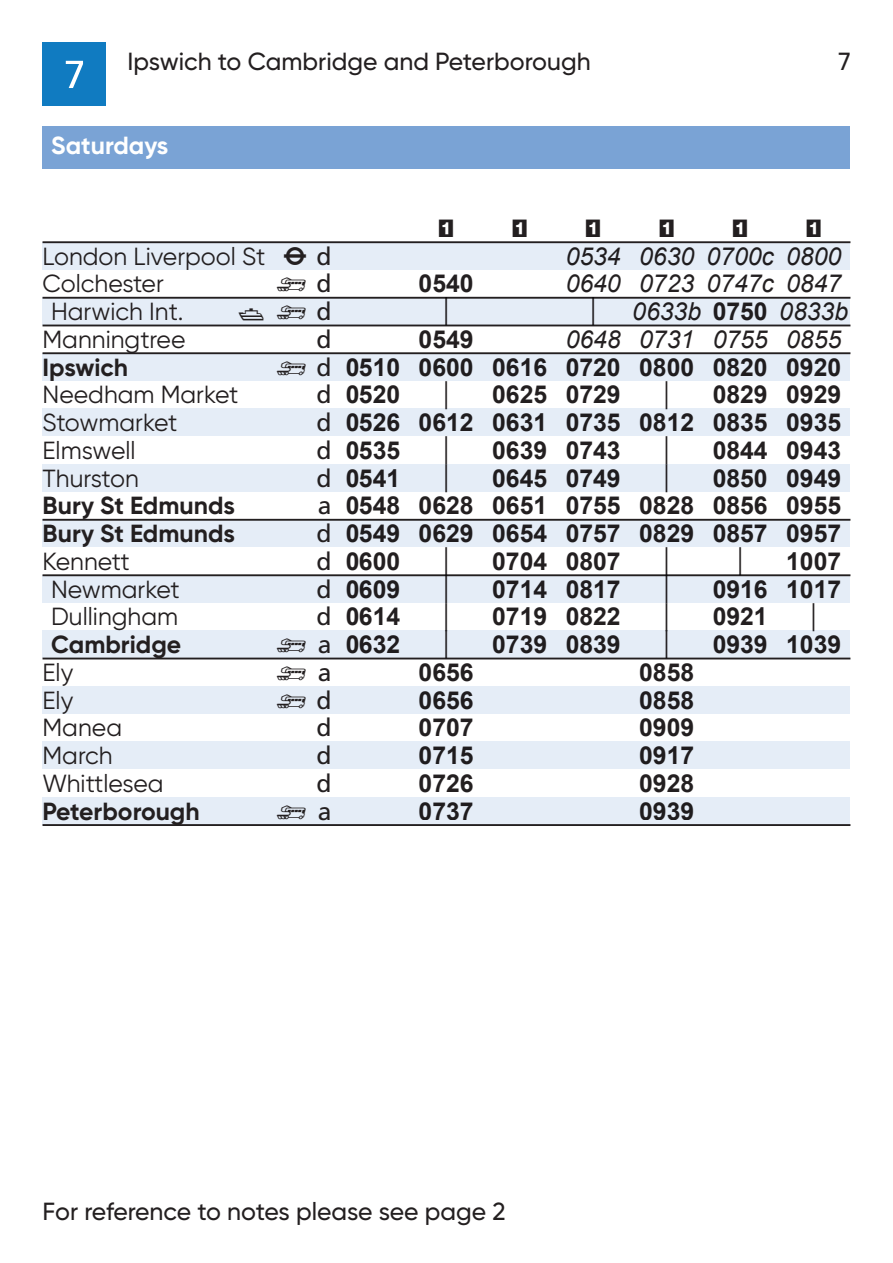
<style>
.page{position:relative;width:893px;height:1263px;background:#fff}
.page>*{position:absolute;margin:0;border:0;box-sizing:border-box;transform-origin:0 0}
.t1{font:34.5px/27.8px "TIME Sfont";color:#231f20}
.t2{font:700 24.75px/27.8px "Arial";color:#231f20;text-align:justify}
.t3{font:24.75px/27.8px "Gilroy";color:#231f20}
.t4{font:500 24.75px "Gilroy";color:#231f20}
.t5{font:italic 24.75px/27.8px "Arial";color:#231f20}
.t6{font:700 24.75px "Gilroy";color:#231f20}
.t7{font:24.75px "Frutiger LT Std";color:#231f20}
.t8{font:700 24.75px "Gilroy";color:#fff}
.t9{font:24.75px "TIME Sfont";color:#231f20}
.t10{font:24px "TIME Sfont";color:#231f20}
.s1{font-family:"TIME Sfont";font-size:24px}
.s2{font-family:"Frutiger LT Std"}
.s3{font-family:"Frutiger LT Std";font-size:24.75px}
</style>
<div class="page">
<div style="left:43px;top:126px;width:807px;height:42px;background:#7aa3d5"></div>
<div style="left:43px;top:242px;width:807px;height:27px;background:#e5edf7"></div>
<div style="left:43px;top:575px;width:807px;height:27px;background:#e5edf7"></div>
<div style="left:43px;top:297px;width:807px;height:28px;background:#e5edf7"></div>
<div style="left:43px;top:630px;width:807px;height:28px;background:#e5edf7"></div>
<div style="left:43px;top:353px;width:807px;height:27px;background:#e5edf7"></div>
<div style="left:43px;top:686px;width:807px;height:27px;background:#e5edf7"></div>
<div style="left:43px;top:408px;width:807px;height:28px;background:#e5edf7"></div>
<div style="left:43px;top:741px;width:807px;height:28px;background:#e5edf7"></div>
<div style="left:43px;top:464px;width:807px;height:27px;background:#e5edf7"></div>
<div style="left:43px;top:797px;width:807px;height:27px;background:#e5edf7"></div>
<div style="left:43px;top:519px;width:807px;height:28px;background:#e5edf7"></div>
<hr style="left:43px;top:241px;width:807px;height:2px;background:#231f20">
<hr style="left:43px;top:297px;width:807px;height:2px;background:#231f20">
<hr style="left:43px;top:325px;width:807px;height:1px;background:#231f20">
<hr style="left:43px;top:352px;width:807px;height:2px;background:#231f20">
<hr style="left:43px;top:519px;width:807px;height:2px;background:#231f20">
<hr style="left:43px;top:574px;width:807px;height:2px;background:#231f20">
<hr style="left:43px;top:658px;width:807px;height:1px;background:#231f20">
<hr style="left:43px;top:824px;width:807px;height:2px;background:#231f20">
<div style="left:43px;top:43px;width:63px;height:63px;background:#107bc1"></div>
<svg style="left:66px;top:61px;width:17px;height:27px"></svg>
<p class="t4" style="left:128px;top:46px;width:465px">Ipswich to Cambridge and Peterborough</p>
<p class="t4" style="left:838px;top:46px;width:14px">7</p>
<p class="t8" style="left:51px;top:129px;width:119px">Saturdays</p>
<p class="t3" style="left:43px;top:242px;width:291px">London Liverpool St <span class="s1">T</span> <span class="s2">d<br></span>Colchester</p>
<p class="t10" style="left:277px;top:265px;width:56px">) <span class="s3">d</span></p>
<p class="t3" style="left:51px;top:297px;width:134px">Harwich Int.</p>
<p class="t10" style="left:238px;top:293px;width:95px">,)<span class="s3">d</span></p>
<p class="t3" style="left:43px;top:325px;width:145px">Manningtree</p>
<p class="t7" style="left:317px;top:325px;width:17px">d</p>
<p class="t6" style="left:43px;top:351px;width:87px">Ipswich</p>
<p class="t10" style="left:277px;top:348px;width:56px">) <span class="s3">d</span></p>
<p class="t3" style="left:43px;top:380px;width:197px">Needham Market</p>
<p class="t7" style="left:317px;top:380px;width:17px">d</p>
<p class="t3" style="left:43px;top:408px;width:136px">Stowmarket</p>
<p class="t7" style="left:317px;top:408px;width:17px">d</p>
<p class="t3" style="left:43px;top:436px;width:95px">Elmswell</p>
<p class="t7" style="left:317px;top:436px;width:17px">d</p>
<p class="t3" style="left:43px;top:464px;width:98px">Thurston</p>
<p class="t7" style="left:317px;top:463px;width:17px">d</p>
<p class="t6" style="left:43px;top:490px;width:194px">Bury St Edmunds</p>
<p class="t7" style="left:318px;top:491px;width:15px">a</p>
<p class="t6" style="left:43px;top:518px;width:194px">Bury St Edmunds</p>
<p class="t7" style="left:317px;top:519px;width:17px">d</p>
<p class="t3" style="left:43px;top:547px;width:89px">Kennett</p>
<p class="t7" style="left:317px;top:547px;width:17px">d</p>
<p class="t3" style="left:51px;top:575px;width:130px">Newmarket</p>
<p class="t7" style="left:317px;top:574px;width:17px">d</p>
<p class="t3" style="left:51px;top:602px;width:129px">Dullingham</p>
<p class="t7" style="left:317px;top:602px;width:17px">d</p>
<p class="t6" style="left:51px;top:629px;width:132px">Cambridge</p>
<p class="t10" style="left:277px;top:626px;width:56px">) <span class="s3">a</span></p>
<p class="t3" style="left:43px;top:658px;width:32px">Ely</p>
<p class="t10" style="left:277px;top:654px;width:56px">) <span class="s3">a</span></p>
<p class="t3" style="left:43px;top:686px;width:32px">Ely</p>
<p class="t10" style="left:277px;top:681px;width:56px">) <span class="s3">d</span></p>
<p class="t3" style="left:43px;top:713px;width:81px">Manea</p>
<p class="t7" style="left:317px;top:713px;width:17px">d</p>
<p class="t3" style="left:43px;top:741px;width:72px">March</p>
<p class="t7" style="left:317px;top:741px;width:17px">d</p>
<p class="t3" style="left:43px;top:769px;width:123px">Whittlesea</p>
<p class="t7" style="left:317px;top:769px;width:17px">d</p>
<p class="t6" style="left:43px;top:795px;width:159px">Peterborough</p>
<p class="t10" style="left:277px;top:792px;width:56px">) <span class="s3">a</span></p>
<p class="t2" style="left:345px;top:354px;width:57px">0510<br>0520<br>0526<br>0535<br>0541<br>0548<br>0549<br>0600<br>0609<br>0614<br>0632</p>
<p class="t9" style="left:439px;top:209px;width:15px">1</p>
<p class="t2" style="left:419px;top:270px;width:57px">0540</p>
<h1 class="t1" style="left:445px;top:293px;width:4px">C</h1>
<p class="t2" style="left:419px;top:326px;width:57px">0549<br>0600</p>
<h1 class="t1" style="left:445px;top:377px;width:4px">C</h1>
<p class="t2" style="left:419px;top:409px;width:57px">0612</p>
<h1 class="t1" style="left:445px;top:432px;width:4px">C<br>C</h1>
<p class="t2" style="left:419px;top:492px;width:57px">0628<br>0629</p>
<h1 class="t1" style="left:445px;top:543px;width:4px;text-align:justify">C C C C</h1>
<p class="t2" style="left:419px;top:659px;width:57px">0656<br>0656<br>0707<br>0715<br>0726<br>0737</p>
<p class="t9" style="left:513px;top:209px;width:15px">1</p>
<p class="t2" style="left:492px;top:354px;width:57px">0616<br>0625<br>0631<br>0639<br>0645<br>0651<br>0654<br>0704<br>0714<br>0719<br>0739</p>
<p class="t9" style="left:586px;top:209px;width:15px">1</p>
<p class="t5" style="left:566px;top:242px;width:57px">0534<br>0640</p>
<h1 class="t1" style="left:592px;top:293px;width:4px">C</h1>
<p class="t5" style="left:566px;top:326px;width:57px">0648</p>
<p class="t2" style="left:566px;top:354px;width:57px">0720<br>0729<br>0735<br>0743<br>0749<br>0755<br>0757<br>0807<br>0817<br>0822<br>0839</p>
<p class="t9" style="left:660px;top:209px;width:15px">1</p>
<p class="t5" style="left:632px;top:242px;width:70px">0630<br>0723<br>0633b<br>0731</p>
<p class="t2" style="left:639px;top:354px;width:57px">0800</p>
<h1 class="t1" style="left:666px;top:377px;width:4px">C</h1>
<p class="t2" style="left:639px;top:409px;width:57px">0812</p>
<h1 class="t1" style="left:666px;top:432px;width:4px">C<br>C</h1>
<p class="t2" style="left:639px;top:492px;width:57px">0828<br>0829</p>
<h1 class="t1" style="left:666px;top:543px;width:4px;text-align:justify">C C C C</h1>
<p class="t2" style="left:639px;top:659px;width:57px">0858<br>0858<br>0909<br>0917<br>0928<br>0939</p>
<p class="t9" style="left:733px;top:209px;width:15px">1</p>
<p class="t5" style="left:706px;top:242px;width:69px">0700c<br>0747c</p>
<p class="t2" style="left:713px;top:298px;width:57px">0750</p>
<p class="t5" style="left:713px;top:326px;width:57px">0755</p>
<p class="t2" style="left:713px;top:354px;width:57px">0820<br>0829<br>0835<br>0844<br>0850<br>0856<br>0857</p>
<h1 class="t1" style="left:739px;top:543px;width:4px">C</h1>
<p class="t2" style="left:713px;top:576px;width:57px">0916<br>0921<br>0939</p>
<p class="t9" style="left:807px;top:209px;width:15px">1</p>
<p class="t5" style="left:779px;top:242px;width:70px">0800<br>0847<br>0833b<br>0855</p>
<p class="t2" style="left:786px;top:354px;width:57px">0920<br>0929<br>0935<br>0943<br>0949<br>0955<br>0957<br>1007<br>1017</p>
<h1 class="t1" style="left:813px;top:599px;width:4px">C</h1>
<p class="t2" style="left:786px;top:631px;width:57px">1039</p>
<p class="t4" style="left:43px;top:1196px;width:464px">For reference to notes please see page 2</p>
</div>
